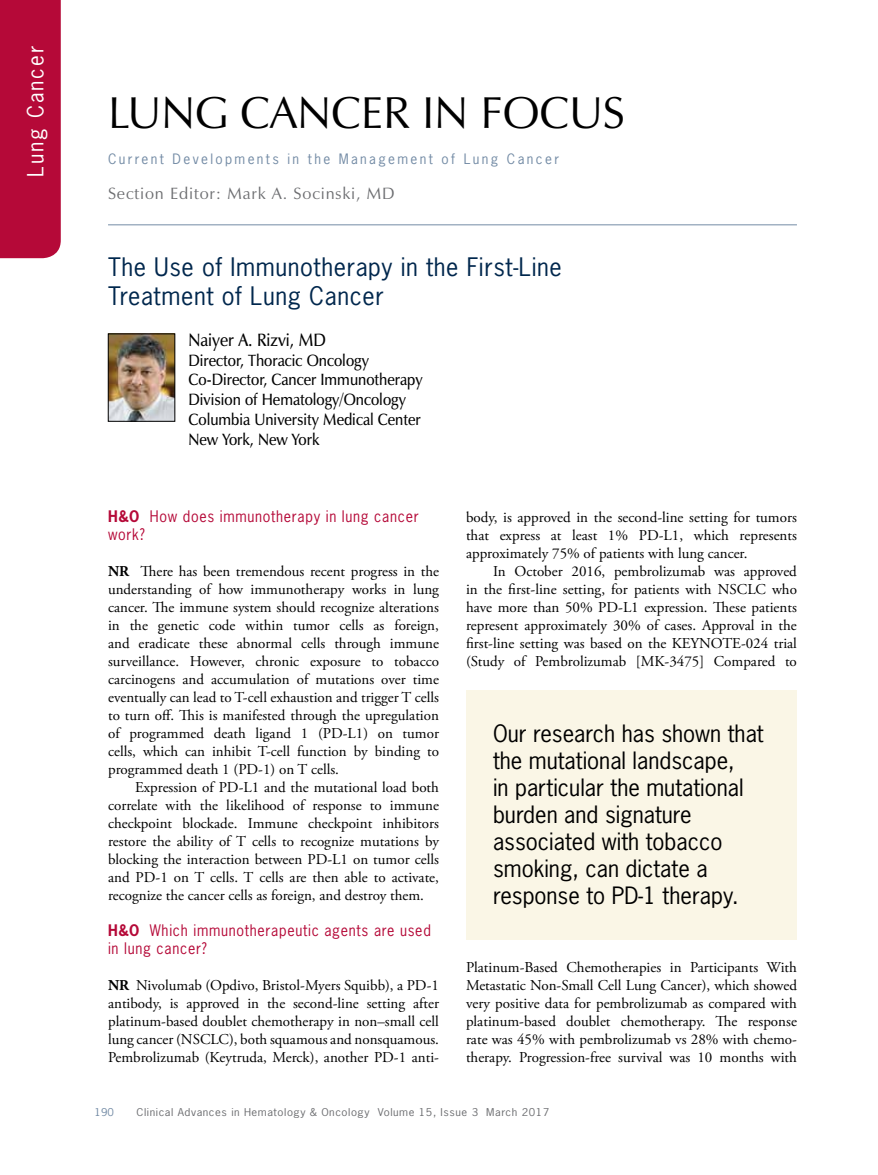
<style>
.page{position:relative;width:878px;height:1175px;background:#fff}
.page>*{position:absolute;margin:0;border:0;box-sizing:border-box;transform-origin:0 0}
.t1{font:45px "Zapf Humanist 601 BT";color:#000}
.t2{font:24px/28.8px "News Gothic Std";letter-spacing:.025em;color:#00274d}
.t3{font:22.5px/27px "News Gothic Std";color:#000}
.t4{font:21px "News Gothic Std";letter-spacing:.09em;color:#fff}
.t5{font:600 18px "Zapf Humanist 601 BT";color:#000;scale:.9 1}
.t6{font:600 16.5px/19.8px "Zapf Humanist 601 BT";color:#000;scale:.9 1}
.t7{font:16.5px "Zapf Humanist 601 BT";letter-spacing:.05em;color:#6d6e71}
.t8{font:15px/18px "Adobe Garamond Pro";color:#000;text-align:justify}
.t9{font:15px/18px "News Gothic Std";letter-spacing:.05em;color:#b50938;scale:.95 1}
.t10{font:13.5px "News Gothic Std";letter-spacing:.175em;color:#738ba5}
.t11{font:10.2px "News Gothic Std";letter-spacing:.05em;color:#6d6e71;scale:1.11 1}
.t12{font:10.2px "News Gothic Std";color:#738ba5;scale:1.11 1}
.s1{font-weight:700}
</style>
<div class="page">
<div style="left:0;top:0;width:61px;height:258px;background:#b50938"></div>
<hr style="left:108px;top:224px;width:688px;height:1px;background:#738ba5">
<img style="left:110px;top:336px;width:63px;height:83px">
<div style="left:108px;top:334px;width:67px;height:87px;border:1px solid #000"></div>
<div style="left:466px;top:690px;width:330px;height:249px;background:#faf6e6"></div>
<h3 class="t4" style="left:22px;top:177px;width:132px;rotate:-90deg">Lung Cancer</h3>
<h1 class="t1" style="left:108px;top:85px;width:518px">LUNG CANCER IN FOCUS</h1>
<p class="t10" style="left:108px;top:150px;width:452px">Current Developments in the Management of Lung Cancer</p>
<p class="t7" style="left:108px;top:183px;width:288px">Section Editor: Mark A. Socinski, MD</p>
<h2 class="t2" style="left:108px;top:252px;width:455px">The Use of Immunotherapy in the First-Line<br>Treatment of Lung Cancer</h2>
<p class="t5" style="left:188px;top:328px;width:154px">Naiyer A. Rizvi, MD</p>
<p class="t6" style="left:188px;top:350px;width:262px">Director, Thoracic Oncology<br>Co-Director, Cancer Immunotherapy<br>Division of Hematology/Oncology<br>Columbia University Medical Center<br>New York, New York</p>
<p class="t9" style="left:108px;top:507px;width:328px"><span class="s1">H&amp;O</span> How does immunotherapy in lung cancer work?</p>
<p class="t8" style="left:108px;top:563px;width:332px"><span class="s1">NR</span> There has been tremendous recent progress in the understanding of how immunotherapy works in lung cancer. The immune system should recognize alterations in the genetic code within tumor cells as foreign, and eradicate these abnormal cells through immune surveillance. However, chronic exposure to tobacco carcinogens and accumulation of mutations over time eventually can lead to T-cell exhaustion and trigger T cells to turn off. This is manifested through the upregulation of programmed death ligand 1 (PD-L1) on tumor cells, which can inhibit T-cell function by binding to programmed death 1 (PD-1) on T cells.</p>
<p class="t8" style="left:108px;top:779px;width:332px;text-indent:27px">Expression of PD-L1 and the mutational load both correlate with the likelihood of response to immune checkpoint blockade. Immune checkpoint inhibitors restore the ability of T cells to recognize mutations by blocking the interaction between PD-L1 on tumor cells and PD-1 on T cells. T cells are then able to activate, recognize the cancer cells as foreign, and destroy them.</p>
<p class="t9" style="left:108px;top:921px;width:341px"><span class="s1">H&amp;O</span> Which immunotherapeutic agents are used in lung cancer?</p>
<p class="t8" style="left:108px;top:977px;width:332px"><span class="s1">NR</span> Nivolumab (Opdivo, Bristol-Myers Squibb), a PD-1 antibody, is approved in the second-line setting after platinum-based doublet chemotherapy in non–small cell lung cancer (NSCLC), both squamous and nonsquamous.<br>Pembrolizumab (Keytruda, Merck), another PD-1 anti-</p>
<p class="t8" style="left:466px;top:509px;width:332px">body, is approved in the second-line setting for tumors that express at least 1% PD-L1, which represents approximately 75% of patients with lung cancer.</p>
<p class="t8" style="left:466px;top:563px;width:332px;text-indent:27px">In October 2016, pembrolizumab was approved in the first-line setting, for patients with NSCLC who have more than 50% PD-L1 expression. These patients represent approximately 30% of cases. Approval in the first-line setting was based on the KEYNOTE-024 trial (Study of Pembrolizumab [MK-3475] Compared to</p>
<h3 class="t3" style="left:493px;top:720px;width:272px">Our research has shown that the mutational landscape,<br>in particular the mutational burden and signature associated with tobacco smoking, can dictate a response to PD-1 therapy.</h3>
<p class="t8" style="left:466px;top:959px;width:332px">Platinum-Based Chemotherapies in Participants With Metastatic Non-Small Cell Lung Cancer), which showed very positive data for pembrolizumab as compared with platinum-based doublet chemotherapy. The response rate was 45% with pembrolizumab vs 28% with chemo&shy;therapy. Progression-free survival was 10 months with</p>
<p class="t12" style="left:94px;top:1105px;width:19px">190</p>
<p class="t11" style="left:136px;top:1105px;width:373px">Clinical Advances in Hematology &amp; Oncology Volume 15, Issue 3 March 2017</p>
</div>
